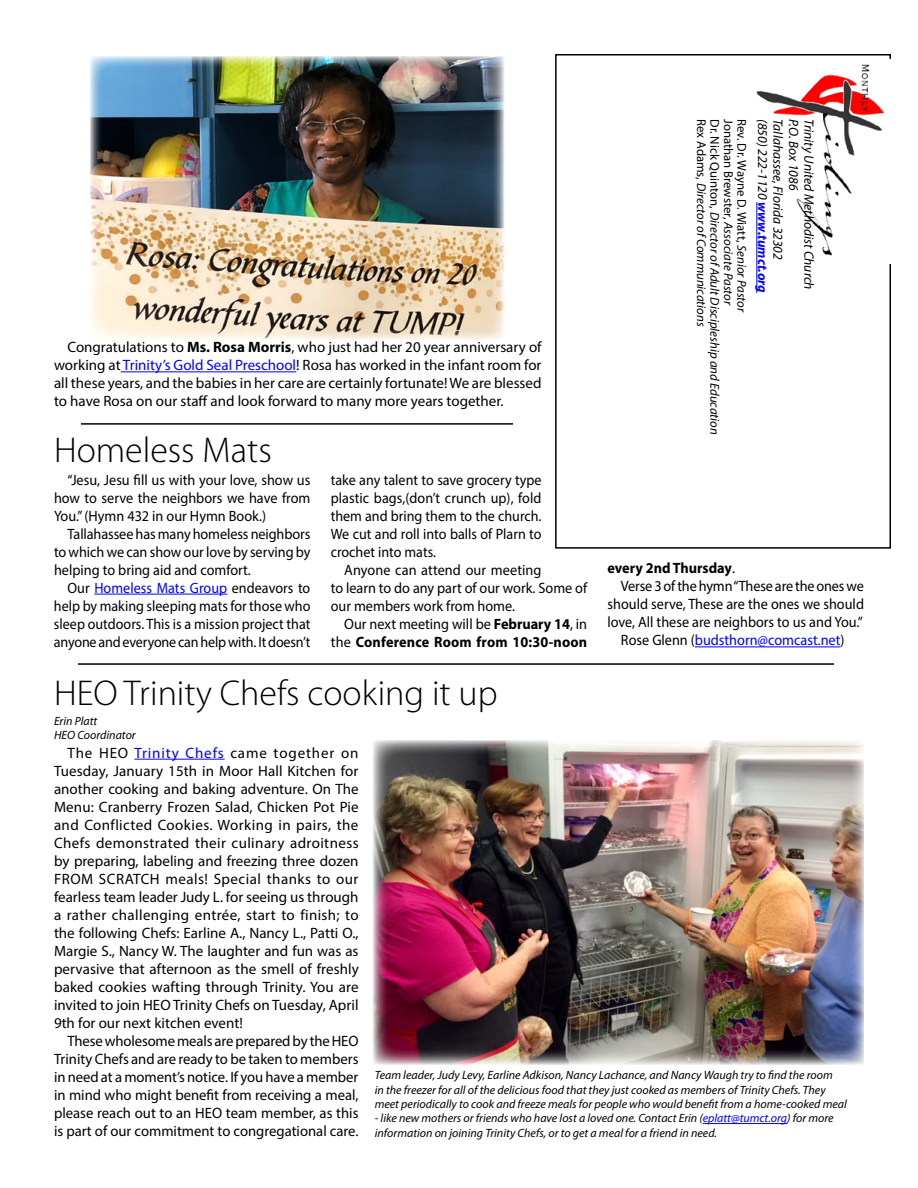
<style>
.page{position:relative;width:918px;height:1188px;background:#fff}
.page>*{position:absolute;margin:0;border:0;box-sizing:border-box;transform-origin:0 0}
.t1{font:300 36px "Myriad Pro";color:#000}
.t2{font:15px/18px "Myriad Pro";color:#000;text-align:justify}
.t3{font:15px/18px "Myriad Pro";color:#000;text-align:justify;scale:.95 1}
.t4{font:15px/18px "Myriad Pro";color:#000;text-align:justify;scale:.94 1}
.t5{font:700 15px/18px "Myriad Pro";letter-spacing:.005em;color:#000;text-align:right;scale:.95 1}
.t6{font:15px "Myriad Pro";color:#00f;scale:.95 1}
.t7{font:italic 13.5px "Myriad Pro";color:#000}
.t8{font:italic 12.75px/13.5px "Myriad Pro";color:#000}
.t9{font:italic 12px/14.4px "Myriad Pro";color:#000}
.s1{font-weight:700}
.s2{color:#00f}
.s3{font-weight:400}
.s4{font-style:normal}
.s5{font-weight:700;color:#00f}
.s6{color:#000}
</style>
<div class="page">
<div style="left:555px;top:54px;width:336px;height:495px;border:2px solid #000"></div>
<img style="left:756px;top:59px;width:135px;height:204px">
<hr style="left:756px;top:202px;width:1px;height:91px;background:#00f">
<hr style="left:134px;top:759px;width:91px;height:1px;background:#00f">
<img style="left:373px;top:740px;width:491px;height:325px">
<hr style="left:703px;top:1123px;width:84px;height:1px;background:#00f">
<hr style="left:94px;top:594px;width:133px;height:1px;background:#00f">
<hr style="left:695px;top:647px;width:145px;height:1px;background:#00f">
<hr style="left:121px;top:371px;width:175px;height:1px;background:#00f">
<img style="left:90px;top:56px;width:414px;height:283px">
<hr style="left:81px;top:423px;width:432px;height:2px;background:#000">
<hr style="left:78px;top:663px;width:756px;height:2px;background:#000">
<p class="t2" style="left:54px;top:338px;width:489px;text-indent:14px">Congratulations to <span class="s1">Ms. Rosa Morris</span>, who just had her 20 year anniversary of working at <span class="s2">Trinity’s Gold Seal Preschool</span>! Rosa has worked in the infant room for all these years, and the babies in her care are certainly fortunate! We are blessed to have Rosa on our staff and look forward to many more years together.</p>
<h1 class="t1" style="left:54px;top:431px;width:219px">Homeless Mats</h1>
<p class="t3" style="left:54px;top:470px;width:271px;text-indent:13px">“Jesu, Jesu fill us with your love, show us how to serve the neighbors we have from You.” (Hymn 432 in our Hymn Book.)</p>
<p class="t3" style="left:54px;top:524px;width:272px;text-indent:13px">Tallahassee has many homeless neighbors to which we can show our love by serving by helping to bring aid and comfort.</p>
<p class="t4" style="left:54px;top:578px;width:274px;text-indent:14px">Our <span class="s2">Homeless Mats Group</span> endeavors to help by making sleeping mats for those who sleep outdoors. This is a mission project that anyone and everyone can help with. It doesn’t</p>
<p class="t4" style="left:331px;top:470px;width:226px">take any talent to save grocery type plastic bags,(don’t crunch up), fold them and bring them to the church.<br>We cut and roll into balls of Plarn to crochet into mats.</p>
<p class="t3" style="left:331px;top:560px;width:272px;text-align:left;text-indent:13px">Anyone can attend our meeting<br>to learn to do any part of our work. Some of our members work from home.</p>
<p class="t5" style="left:331px;top:614px;width:272px"><span class="s3">Our next meeting will be</span> February 14<span class="s3">, in the</span> Conference Room from 10:30-noon</p>
<h1 class="t1" style="left:54px;top:673px;width:445px">HEO Trinity Chefs cooking it up</h1>
<p class="t9" style="left:54px;top:714px;width:83px;line-height:13.5px">Erin Platt<br>HEO Coordinator</p>
<p class="t8" style="left:749px;top:119px;width:317px;rotate:90deg"><span class="s4">Rev. Dr. Wayne D. Wiatt,</span> Senior Pastor<br><span class="s4">Jonathan Brewster,</span> Associate Pastor<br><span class="s4">Dr. Nick Quinton,</span> Director of Adult Discipleship and Education <span class="s4">Rex Adams,</span> Director of Communications</p>
<p class="t7" style="left:771px;top:119px;width:175px;rotate:90deg">(850) 222-1120 <span class="s5">www.tumct.org</span></p>
<p class="t7" style="left:787px;top:119px;width:142px;rotate:90deg">Tallahassee, Florida 32302</p>
<p class="t7" style="left:802px;top:119px;width:73px;rotate:90deg">P.O. Box 1086</p>
<p class="t7" style="left:817px;top:119px;width:172px;rotate:90deg">Trinity United Methodist Church</p>
<p class="t5" style="left:608px;top:559px;width:136px">every 2nd Thursday<span class="s3">.</span></p>
<p class="t3" style="left:621px;top:577px;width:257px">Verse 3 of the hymn “These are the ones we</p>
<p class="t3" style="left:608px;top:595px;width:272px">should serve, These are the ones we should</p>
<p class="t3" style="left:608px;top:613px;width:270px">love, All these are neighbors to us and You.”</p>
<p class="t6" style="left:621px;top:631px;width:237px"><span class="s6">Rose Glenn (</span>budsthorn@comcast.net<span class="s6">)</span></p>
<p class="t2" style="left:54px;top:743px;width:306px;text-indent:14px">The HEO <span class="s2">Trinity Chefs</span> came together on Tuesday, January 15th in Moor Hall Kitchen for another cooking and baking adventure. On The Menu: Cranberry Frozen Salad, Chicken Pot Pie and Conflicted Cookies. Working in pairs, the Chefs demonstrated their culinary adroitness by preparing, labeling and freezing three dozen FROM SCRATCH meals! Special thanks to our fearless team leader Judy L. for seeing us through a rather challenging entrée, start to finish; to the following Chefs: Earline A., Nancy L., Patti O., Margie S., Nancy W. The laughter and fun was as pervasive that afternoon as the smell of freshly baked cookies wafting through Trinity. You are invited to join HEO Trinity Chefs on Tuesday, April 9th for our next kitchen event!</p>
<p class="t2" style="left:54px;top:1031px;width:306px;text-indent:13px">These wholesome meals are prepared by the HEO Trinity Chefs and are ready to be taken to members in need at a moment’s notice. If you have a member in mind who might benefit from receiving a meal, please reach out to an HEO team member, as this is part of our commitment to congregational care.</p>
<p class="t9" style="left:375px;top:1068px;width:474px">Team leader, Judy Levy, Earline Adkison, Nancy Lachance, and Nancy Waugh try to find the room<br>in the freezer for all of the delicious food that they just cooked as members of Trinity Chefs. They meet periodically to cook and freeze meals for people who would benefit from a home-cooked meal</p>
<p class="t9" style="left:375px;top:1111px;width:460px">- like new mothers or friends who have lost a loved one. Contact Erin (<span class="s2">eplatt@tumct.org</span>) for more information on joining Trinity Chefs, or to get a meal for a friend in need.</p>
</div>
